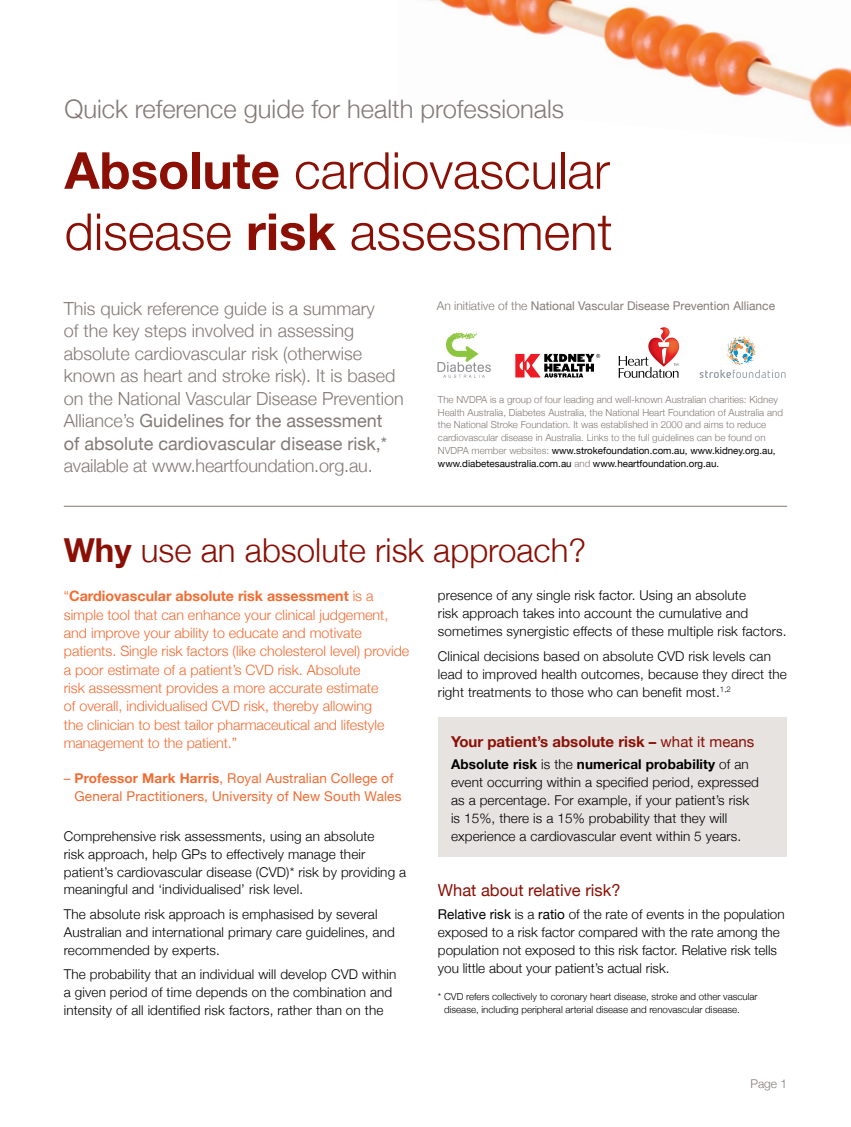
<style>
.page{position:relative;width:851px;height:1127px;background:#fff}
.page>*{position:absolute;margin:0;border:0;box-sizing:border-box;transform-origin:0 0}
.t1{font:300 51px/61.2px "Helvetica Neue";color:#8b0f04}
.t2{font:300 33px "Helvetica Neue";color:#8b0f04}
.t3{font:300 25.5px "Helvetica Neue";color:#837a76}
.t4{font:300 18px/22.5px "Helvetica Neue";color:#837a76}
.t5{font:16.5px "Helvetica Neue";color:#8b0f04}
.t6{font:700 15px "Helvetica Neue";color:#8b0f04}
.t7{font:300 14.25px/18.3px "Helvetica Neue";color:#f36b32}
.t8{font:300 13.5px/18px "Helvetica Neue";letter-spacing:.01em;color:#000}
.t9{font:13.5px/18px "Helvetica Neue";letter-spacing:.01em;color:#f36b32}
.t10{font:12px "Helvetica Neue";color:#837a76}
.t11{font:300 12px "Helvetica Neue";color:#837a76}
.t12{font:300 9.75px/12.8px "Helvetica Neue";color:#837a76}
.t13{font:300 9.75px/12.8px "Helvetica Neue";color:#000}
.s1{font-weight:700}
.s2{font-weight:400}
.s3{font-weight:300}
.s4{font-weight:400;color:#000}
</style>
<div class="page">
<img style="left:427px;top:0;width:423px;height:128px">
<img style="left:649px;top:327px;width:30px;height:39px">
<svg style="left:618px;top:342px;width:60px;height:36px"></svg>
<svg style="left:699px;top:336px;width:86px;height:42px"></svg>
<svg style="left:515px;top:354px;width:85px;height:24px"></svg>
<svg style="left:437px;top:333px;width:53px;height:45px"></svg>
<hr style="left:64px;top:506px;width:723px;height:1px;background:#837a76">
<div style="left:438px;top:717px;width:349px;height:139px;background:#e6e3e1"></div>
<h3 class="t3" style="left:64px;top:94px;width:501px">Quick reference guide for health professionals</h3>
<h1 class="t1" style="left:64px;top:139px;width:549px"><span class="s1">Absolute</span> cardiovascular disease <span class="s1">risk</span> assessment</h1>
<p class="t4" style="left:64px;top:296px;width:341px">This quick reference guide is a summary<br>of the key steps involved in assessing absolute cardiovascular risk (otherwise known as heart and stroke risk). It is based on the National Vascular Disease Prevention Alliance’s <span class="s2">Guidelines for the assessment<br>of absolute cardiovascular disease risk,*</span></p>
<h3 class="t4" style="left:64px;top:454px;width:310px">available at www.heartfoundation.org.au.</h3>
<p class="t10" style="left:437px;top:299px;width:340px"><span class="s3">An initiative of the</span> National Vascular Disease Prevention Alliance</p>
<p class="t12" style="left:438px;top:393px;width:346px">The NVDPA is a group of four leading and well-known Australian charities: Kidney Health Australia, Diabetes Australia, the National Heart Foundation of Australia and the National Stroke Foundation. It was established in 2000 and aims to reduce cardiovascular disease in Australia. Links to the full guidelines can be found on NVDPA member websites: <span class="s4">www.strokefoundation.com.au, www.kidney.org.au, www.diabetesaustralia.com.au</span> and <span class="s4">www.heartfoundation.org.au.</span></p>
<h2 class="t2" style="left:64px;top:530px;width:524px"><span class="s1">Why</span> use an absolute risk approach?</h2>
<p class="t7" style="left:64px;top:587px;width:347px">“<span class="s1">Cardiovascular absolute risk assessment</span> is a simple tool that can enhance your clinical judgement, and improve your ability to educate and motivate patients. Single risk factors (like cholesterol level) provide a poor estimate of a patient’s CVD risk. Absolute<br>risk assessment provides a more accurate estimate<br>of overall, individualised CVD risk, thereby allowing<br>the clinician to best tailor pharmaceutical and lifestyle management to the patient.”</p>
<p class="t9" style="left:75px;top:769px;width:328px;text-indent:-11px">– <span class="s1">Professor Mark Harris</span>, Royal Australian College of<br>General Practitioners, University of New South Wales</p>
<p class="t8" style="left:64px;top:826px;width:344px">Comprehensive risk assessments, using an absolute<br>risk approach, help GPs to effectively manage their patient’s cardiovascular disease (CVD)* risk by providing a meaningful and ‘individualised’ risk level.</p>
<p class="t8" style="left:64px;top:905px;width:332px">The absolute risk approach is emphasised by several<br>Australian and international primary care guidelines, and recommended by experts.</p>
<p class="t8" style="left:64px;top:965px;width:334px">The probability that an individual will develop CVD within a given period of time depends on the combination and intensity of all identified risk factors, rather than on the</p>
<p class="t8" style="left:438px;top:586px;width:350px">presence of any single risk factor. Using an absolute<br>risk approach takes into account the cumulative and sometimes synergistic effects of these multiple risk factors.</p>
<p class="t8" style="left:438px;top:646px;width:350px">Clinical decisions based on absolute CVD risk levels can lead to improved health outcomes, because they direct the right treatments to those who can benefit most.<sup>1,2</sup></p>
<p class="t6" style="left:451px;top:732px;width:305px">Your patient’s absolute risk – <span class="s2">what it means</span></p>
<p class="t8" style="left:451px;top:755px;width:309px"><span class="s1">Absolute risk</span> is the <span class="s1">numerical probability</span> of an event occurring within a specified period, expressed as a percentage. For example, if your patient’s risk is 15%, there is a 15% probability that they will experience a cardiovascular event within 5 years.</p>
<p class="t5" style="left:438px;top:881px;width:184px">What about relative risk?</p>
<p class="t8" style="left:438px;top:904px;width:348px"><span class="s2">Relative risk</span> is a <span class="s2">ratio</span> of the rate of events in the population exposed to a risk factor compared with the rate among the population not exposed to this risk factor. Relative risk tells you little about your patient’s actual risk.</p>
<p class="t13" style="left:444px;top:990px;width:315px;text-indent:-6px">* CVD refers collectively to coronary heart disease, stroke and other vascular disease, including peripheral arterial disease and renovascular disease.</p>
<p class="t11" style="left:750px;top:1076px;width:38px">Page 1</p>
</div>
